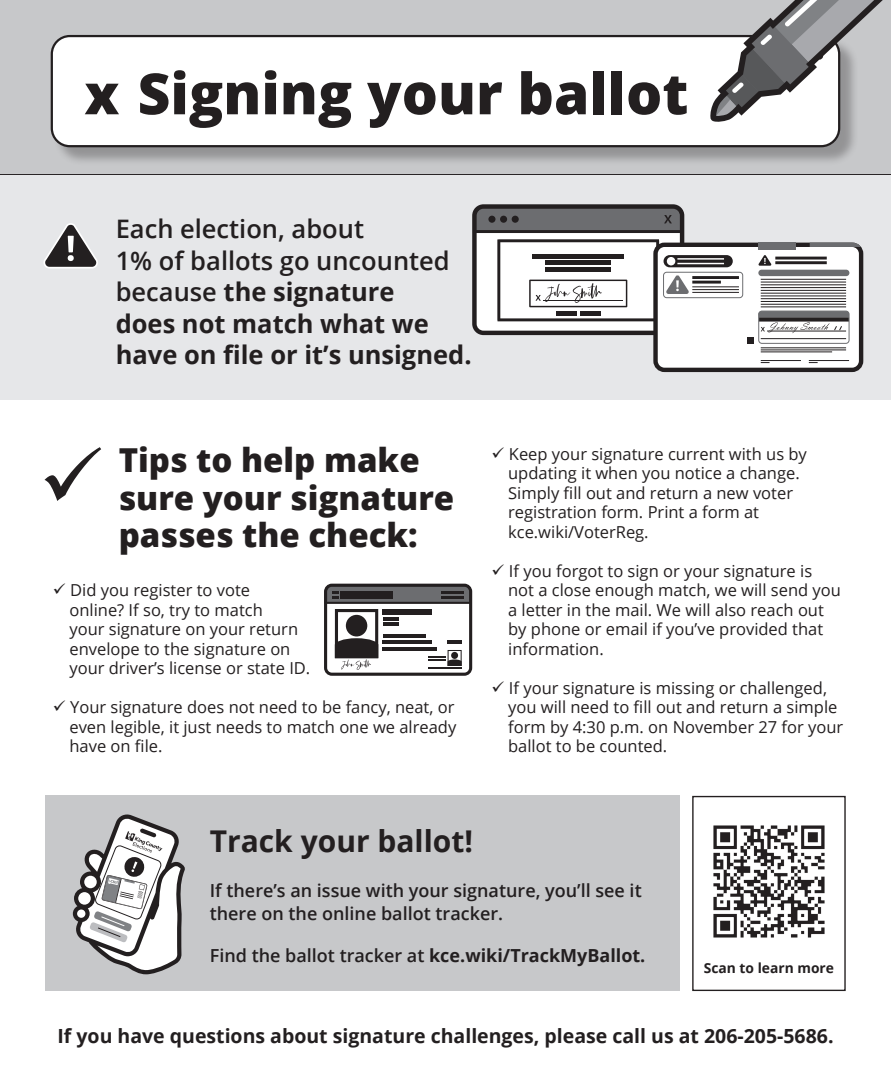
<style>
.page{position:relative;width:891px;height:1080px;background:#fff}
.page>*{position:absolute;margin:0;border:0;box-sizing:border-box;transform-origin:0 0}
.t1{font:800 56.85px "Open Sans";color:#231f20}
.t2{font:800 33px/37.5px "Open Sans";color:#231f20}
.t3{font:700 30px "Open Sans";color:#231f20}
.t4{font:700 25.5px/31.5px "Open Sans";color:#231f20}
.t5{font:700 19.5px "Open Sans";color:#231f20}
.t6{font:600 18px/22.5px "Open Sans";color:#231f20}
.t7{font:700 18px "Open Sans";color:#231f20}
.t8{font:16.5px/19.5px "Open Sans";color:#231f20}
.t9{font:700 13.8px "Open Sans";color:#231f20}
.s1{font-size:55.35px}
.s2{font-weight:600}
</style>
<div class="page">
<div style="left:0;top:0;width:891px;height:175px;background:#c7c8ca"></div>
<div style="left:53px;top:37px;width:806px;height:129px;background:#231f20;opacity:.3"></div>
<div style="left:52px;top:36px;width:787px;height:110px;background:#fff;border-radius:18px"></div>
<div style="left:51px;top:35px;width:789px;height:112px;border:2px solid #231f20;border-radius:18px"></div>
<svg style="left:710px;top:0;width:173px;height:123px"></svg>
<hr style="left:0;top:174px;width:891px;height:2px;background:#231f20">
<div style="left:0;top:176px;width:891px;height:224px;background:#e6e7e9"></div>
<div style="left:656px;top:245px;width:205px;height:125px;background:#fff;border-radius:9px"></div>
<div style="left:653px;top:243px;width:210px;height:129px;border:4px solid #231f20;border-radius:9px"></div>
<hr style="left:761px;top:360px;width:40px;height:1px;background:#231f20">
<hr style="left:809px;top:360px;width:40px;height:1px;background:#231f20">
<hr style="left:761px;top:347px;width:85px;height:1px;background:#231f20">
<hr style="left:761px;top:350px;width:85px;height:1px;background:#231f20">
<hr style="left:761px;top:352px;width:71px;height:1px;background:#231f20">
<svg style="left:472px;top:204px;width:389px;height:140px"></svg>
<svg style="left:43px;top:223px;width:55px;height:46px"></svg>
<svg style="left:324px;top:584px;width:148px;height:92px"></svg>
<div style="left:340px;top:591px;width:53px;height:8px;background:#231f20"></div>
<div style="left:45px;top:796px;width:635px;height:195px;background:#c7c8ca"></div>
<svg style="left:72px;top:814px;width:113px;height:161px"></svg>
<div style="left:692px;top:796px;width:154px;height:195px;border:1px solid #231f20"></div>
<img style="left:713px;top:825px;width:112px;height:113px">
<svg style="left:45px;top:447px;width:56px;height:54px"></svg>
<p class="t1" style="left:84px;top:50px;width:605px"><span class="s1">x</span> Signing your ballot</p>
<p class="t4" style="left:116px;top:212px;width:357px"><span class="s2">Each election, about<br>1% of ballots go uncounted because</span> the signature<br>does not match what we have on file or it’s unsigned.</p>
<p class="t2" style="left:119px;top:440px;width:337px">Tips to help make sure your signature passes the check:</p>
<p class="t8" style="left:69px;top:580px;width:242px;text-indent:-16px">✓ Did you register to vote<br>online? If so, try to match<br>your signature on your return envelope to the signature on your driver’s license or state ID.</p>
<p class="t8" style="left:69px;top:697px;width:388px;text-align:justify;text-indent:-16px">✓ Your signature does not need to be fancy, neat, or even legible, it just needs to match one we already have on file.</p>
<p class="t8" style="left:508px;top:444px;width:300px;text-indent:-16px">✓ Keep your signature current with us by updating it when you notice a change.<br>Simply fill out and return a new voter registration form. Print a form at kce.wiki/VoterReg.</p>
<p class="t8" style="left:508px;top:561px;width:334px;text-indent:-16px">✓ If you forgot to sign or your signature is not a close enough match, we will send you a letter in the mail. We will also reach out by phone or email if you’ve provided that information.</p>
<p class="t8" style="left:508px;top:678px;width:337px;text-indent:-16px">✓ If your signature is missing or challenged, you will need to fill out and return a simple form by 4:30 p.m. on November 27 for your ballot to be counted.</p>
<p class="t3" style="left:210px;top:820px;width:265px">Track your ballot!</p>
<p class="t6" style="left:210px;top:879px;width:433px">If there’s an issue with your signature, you’ll see it there on the online ballot tracker.</p>
<p class="t7" style="left:210px;top:943px;width:437px"><span class="s2">Find the ballot tracker at</span> kce.wiki/TrackMyBallot.</p>
<p class="t9" style="left:704px;top:958px;width:132px">Scan to learn more</p>
<p class="t5" style="left:57px;top:1022px;width:778px">If you have questions about signature challenges, please call us at 206-205-5686.</p>
</div>
